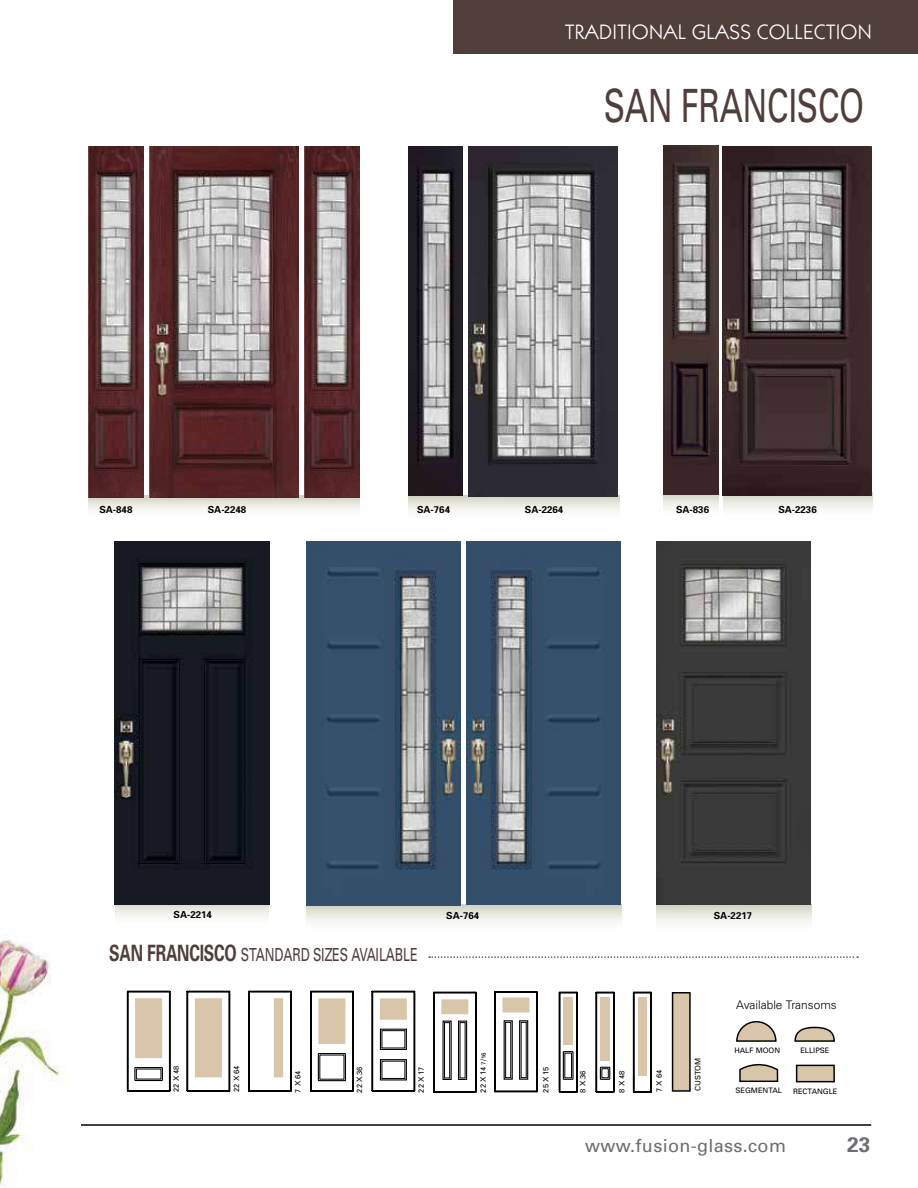
<style>
.page{position:relative;width:918px;height:1188px;background:#fff}
.page>*{position:absolute;margin:0;border:0;box-sizing:border-box;transform-origin:0 0}
.t1{font:45.9px "Univers";letter-spacing:-.01em;color:#503e3b;scale:.7 1}
.t2{font:21px "Itc Kabel";letter-spacing:.02em;color:#fff}
.t3{font:700 21px "Univers";color:#6d6e71}
.t4{font:18px "Univers";letter-spacing:-.01em;color:#503e3b;scale:.7 1}
.t5{font:18px "Univers";letter-spacing:.02em;color:#6d6e71}
.t6{font:300 11.85px "Univers";color:#000}
.t7{font:700 9.75px "Univers";color:#000}
.t8{font:7.5px "Univers";color:#000}
.s1{font-weight:700;font-size:22.5px}
.s2{font-size:6px}
</style>
<div class="page">
<img style="left:0;top:939px;width:68px;height:247px">
<hr style="left:81px;top:1124px;width:790px;height:2px;background:#000">
<div style="left:454px;top:0;width:464px;height:54px;background:#503e3b"></div>
<svg style="left:429px;top:956px;width:429px;height:2px"></svg>
<svg style="left:89px;top:496px;width:271px;height:14px"></svg>
<img style="left:149px;top:146px;width:150px;height:352px">
<img style="left:89px;top:146px;width:55px;height:352px">
<svg style="left:408px;top:495px;width:211px;height:17px"></svg>
<img style="left:408px;top:146px;width:55px;height:350px">
<img style="left:469px;top:146px;width:149px;height:351px">
<svg style="left:723px;top:493px;width:150px;height:16px"></svg>
<img style="left:723px;top:146px;width:149px;height:350px">
<img style="left:305px;top:146px;width:55px;height:352px">
<svg style="left:663px;top:495px;width:55px;height:14px"></svg>
<img style="left:663px;top:146px;width:55px;height:349px">
<div style="left:307px;top:904px;width:315px;height:32px;background:linear-gradient(to bottom,#d7d7cb,#fff)"></div>
<img style="left:466px;top:542px;width:155px;height:363px">
<svg style="left:116px;top:904px;width:153px;height:13px"></svg>
<div style="left:656px;top:904px;width:156px;height:32px;background:linear-gradient(to bottom,#d7d7cb,#fff)"></div>
<img style="left:656px;top:542px;width:155px;height:363px">
<img style="left:115px;top:542px;width:155px;height:362px">
<img style="left:306px;top:542px;width:154px;height:363px">
<div style="left:563px;top:997px;width:10px;height:48px;background:#d9c5a9"></div>
<div style="left:563px;top:1051px;width:11px;height:29px;border:1px solid #000"></div>
<div style="left:565px;top:1053px;width:7px;height:25px;border:1px solid #000"></div>
<hr style="left:559px;top:993px;width:1px;height:99px;background:#000">
<svg style="left:560px;top:1091px;width:17px;height:2px"></svg>
<svg style="left:560px;top:992px;width:17px;height:1px"></svg>
<hr style="left:576px;top:993px;width:2px;height:99px;background:#000">
<div style="left:600px;top:1067px;width:10px;height:13px;border:1px solid #000"></div>
<div style="left:600px;top:997px;width:10px;height:64px;background:#d9c5a9"></div>
<hr style="left:596px;top:993px;width:1px;height:99px;background:#000">
<svg style="left:596px;top:1091px;width:18px;height:2px"></svg>
<svg style="left:596px;top:992px;width:18px;height:1px"></svg>
<hr style="left:613px;top:993px;width:2px;height:99px;background:#000">
<div style="left:638px;top:997px;width:9px;height:79px;background:#d9c5a9"></div>
<hr style="left:633px;top:993px;width:1px;height:99px;background:#000">
<svg style="left:634px;top:1091px;width:17px;height:2px"></svg>
<svg style="left:634px;top:992px;width:17px;height:1px"></svg>
<hr style="left:650px;top:993px;width:2px;height:99px;background:#000">
<svg style="left:318px;top:998px;width:27px;height:46px"></svg>
<div style="left:318px;top:1053px;width:28px;height:28px;border:1px solid #000"></div>
<hr style="left:310px;top:992px;width:2px;height:99px;background:#000">
<hr style="left:311px;top:1090px;width:42px;height:2px;background:#000">
<hr style="left:311px;top:991px;width:42px;height:1px;background:#000">
<hr style="left:352px;top:992px;width:2px;height:99px;background:#000">
<div style="left:135px;top:998px;width:27px;height:60px;background:#d9c5a9"></div>
<div style="left:134px;top:1067px;width:29px;height:14px;border:1px solid #000"></div>
<hr style="left:127px;top:992px;width:1px;height:99px;background:#000">
<hr style="left:128px;top:1090px;width:42px;height:2px;background:#000">
<hr style="left:128px;top:991px;width:42px;height:1px;background:#000">
<hr style="left:169px;top:992px;width:1px;height:99px;background:#000">
<div style="left:195px;top:998px;width:27px;height:79px;background:#d9c5a9"></div>
<hr style="left:187px;top:992px;width:1px;height:99px;background:#000">
<hr style="left:187px;top:1090px;width:42px;height:2px;background:#000">
<hr style="left:187px;top:991px;width:42px;height:1px;background:#000">
<hr style="left:229px;top:992px;width:1px;height:99px;background:#000">
<svg style="left:736px;top:1021px;width:41px;height:21px"></svg>
<svg style="left:739px;top:1063px;width:40px;height:20px"></svg>
<div style="left:797px;top:1065px;width:37px;height:17px;background:#d9c5a9"></div>
<div style="left:796px;top:1065px;width:39px;height:17px;border:1px solid #000"></div>
<svg style="left:794px;top:1026px;width:41px;height:16px"></svg>
<svg style="left:274px;top:998px;width:9px;height:79px"></svg>
<hr style="left:248px;top:992px;width:2px;height:99px;background:#000">
<hr style="left:249px;top:1090px;width:42px;height:2px;background:#000">
<hr style="left:249px;top:991px;width:42px;height:1px;background:#000">
<hr style="left:290px;top:992px;width:2px;height:99px;background:#000">
<svg style="left:380px;top:998px;width:27px;height:22px"></svg>
<hr style="left:372px;top:992px;width:1px;height:99px;background:#000">
<hr style="left:372px;top:1090px;width:42px;height:2px;background:#000">
<hr style="left:372px;top:991px;width:42px;height:1px;background:#000">
<hr style="left:414px;top:992px;width:1px;height:99px;background:#000">
<svg style="left:379px;top:1028px;width:28px;height:22px"></svg>
<svg style="left:379px;top:1059px;width:28px;height:22px"></svg>
<svg style="left:441px;top:999px;width:27px;height:15px"></svg>
<hr style="left:433px;top:993px;width:2px;height:99px;background:#000">
<hr style="left:434px;top:1091px;width:42px;height:2px;background:#000">
<hr style="left:434px;top:992px;width:42px;height:1px;background:#000">
<hr style="left:475px;top:993px;width:2px;height:99px;background:#000">
<svg style="left:442px;top:1020px;width:26px;height:60px"></svg>
<svg style="left:502px;top:998px;width:27px;height:14px"></svg>
<hr style="left:494px;top:992px;width:2px;height:99px;background:#000">
<hr style="left:495px;top:1091px;width:42px;height:1px;background:#000">
<hr style="left:495px;top:991px;width:42px;height:2px;background:#000">
<hr style="left:536px;top:992px;width:2px;height:99px;background:#000">
<svg style="left:503px;top:1020px;width:10px;height:60px"></svg>
<svg style="left:519px;top:1020px;width:10px;height:60px"></svg>
<div style="left:673px;top:993px;width:17px;height:98px;background:#d9c5a9"></div>
<div style="left:672px;top:992px;width:19px;height:100px;border:1px solid #000"></div>
<h2 class="t2" style="left:565px;top:20px;width:308px">TRADITIONAL GLASS COLLECTION</h2>
<h1 class="t1" style="left:604px;top:77px;width:373px">SAN FRANCISCO</h1>
<h3 class="t7" style="left:99px;top:503px;width:35px">SA-848</h3>
<h3 class="t7" style="left:208px;top:503px;width:40px">SA-2248</h3>
<h3 class="t7" style="left:417px;top:503px;width:35px">SA-764</h3>
<h3 class="t7" style="left:525px;top:503px;width:40px">SA-2264</h3>
<h3 class="t7" style="left:676px;top:503px;width:35px">SA-836</h3>
<h3 class="t7" style="left:778px;top:503px;width:40px">SA-2236</h3>
<h3 class="t7" style="left:174px;top:909px;width:40px">SA-2214</h3>
<h3 class="t7" style="left:446px;top:909px;width:35px">SA-764</h3>
<h3 class="t7" style="left:714px;top:909px;width:40px">SA-2217</h3>
<h3 class="t4" style="left:109px;top:944px;width:442px"><span class="s1">SAN FRANCISCO</span> STANDARD SIZES AVAILABLE</h3>
<p class="t8" style="left:171px;top:1092px;width:28px;rotate:-90deg">22 X 48</p>
<p class="t8" style="left:232px;top:1092px;width:28px;rotate:-90deg">22 X 64</p>
<p class="t8" style="left:293px;top:1093px;width:24px;rotate:-90deg">7 X 64</p>
<p class="t8" style="left:355px;top:1093px;width:28px;rotate:-90deg">22 X 36</p>
<p class="t8" style="left:417px;top:1093px;width:28px;rotate:-90deg">22 X 17</p>
<p class="t8" style="left:479px;top:1093px;width:42px;rotate:-90deg">22 X 14 <span class="s2">7</span>/<span class="s2">16</span></p>
<h3 class="t6" style="left:736px;top:997px;width:102px">Available Transoms</h3>
<p class="t8" style="left:541px;top:1093px;width:28px;rotate:-90deg">25 X 15</p>
<p class="t8" style="left:578px;top:1093px;width:24px;rotate:-90deg">8 X 36</p>
<p class="t8" style="left:617px;top:1093px;width:24px;rotate:-90deg">8 X 48</p>
<p class="t8" style="left:654px;top:1092px;width:24px;rotate:-90deg">7 X 64</p>
<p class="t8" style="left:693px;top:1091px;width:35px;rotate:-90deg">CUSTOM</p>
<p class="t8" style="left:734px;top:1046px;width:47px">HALF MOON</p>
<p class="t8" style="left:800px;top:1046px;width:31px">ELLIPSE</p>
<p class="t8" style="left:736px;top:1086px;width:48px">SEGMENTAL</p>
<p class="t8" style="left:793px;top:1086px;width:46px">RECTANGLE</p>
<h3 class="t5" style="left:585px;top:1135px;width:202px">www.fusion-glass.com</h3>
<h2 class="t3" style="left:847px;top:1131px;width:25px">23</h2>
</div>
